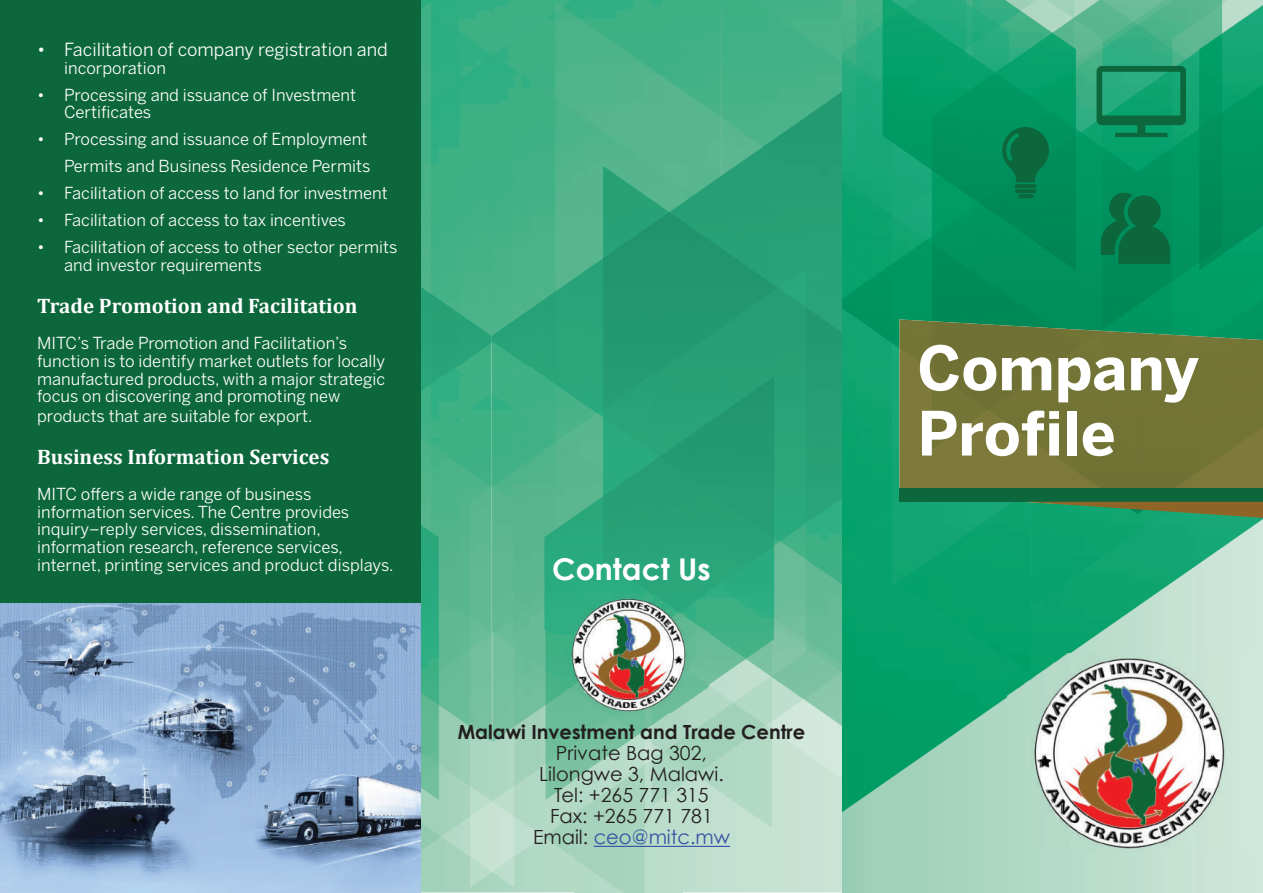
<style>
.page{position:relative;width:1263px;height:893px;background:#fff}
.page>*{position:absolute;margin:0;border:0;box-sizing:border-box;transform-origin:0 0}
.t1{font:700 60.45px/65.2px "Benton Sans";color:#fff}
.t2{font:700 30px "Century Gothic";color:#fff}
.t3{font:700 21px "Cambria";color:#fff}
.t4{font:19.5px/21px "Century Gothic";color:#231f20;text-align:center}
.t5{font:700 19.5px "Century Gothic";color:#231f20}
.t6{font:18px "Benton Sans";color:#fff}
.t7{font:16.5px/17.9px "Benton Sans";color:#fff}
.s1{color:#3853a3}
</style>
<div class="page">
<img style="left:421px;top:0;width:421px;height:630px">
<img style="left:421px;top:630px;width:153px;height:262px">
<img style="left:682px;top:630px;width:160px;height:262px">
<img style="left:574px;top:712px;width:108px;height:180px">
<img style="left:842px;top:0;width:421px;height:893px">
<img style="left:899px;top:319px;width:364px;height:196px">
<div style="left:0;top:0;width:421px;height:893px;background:#0d673c"></div>
<img style="left:0;top:604px;width:421px;height:289px">
<img style="left:556px;top:595px;width:152px;height:117px">
<hr style="left:594px;top:846px;width:136px;height:1px;background:#3853a3">
<img style="left:1008px;top:654px;width:255px;height:197px">
<hr style="left:1015px;top:184px;width:21px;height:4px;background:#0d673c;border-radius:2px">
<hr style="left:1015px;top:189px;width:21px;height:4px;background:#0d673c;border-radius:2px">
<hr style="left:1018px;top:194px;width:15px;height:4px;background:#0d673c;border-radius:2px">
<svg style="left:1002px;top:127px;width:47px;height:55px;background:#087346"></svg>
<svg style="left:1101px;top:193px;width:69px;height:71px;background:#097245"></svg>
<svg style="left:1096px;top:66px;width:90px;height:71px;background:#139162"></svg>
<div style="left:899px;top:488px;width:364px;height:14px;background:#0d673c"></div>
<svg style="left:1025px;top:502px;width:238px;height:17px;background:#4a874e"></svg>
<p class="t6" style="left:37px;top:39px;width:352px">• Facilitation of company registration and</p>
<p class="t7" style="left:64px;top:59px;width:103px">incorporation</p>
<p class="t7" style="left:64px;top:86px;width:293px;text-indent:-27px">• Processing and issuance of Investment<br>Certificates</p>
<p class="t7" style="left:37px;top:126px;width:335px;line-height:27px;text-align:right">• Processing and issuance of Employment<br>Permits and Business Residence Permits</p>
<p class="t7" style="left:37px;top:184px;width:352px">• Facilitation of access to land for investment</p>
<p class="t7" style="left:37px;top:211px;width:310px">• Facilitation of access to tax incentives</p>
<p class="t7" style="left:64px;top:238px;width:335px;text-indent:-27px">• Facilitation of access to other sector permits and investor requirements</p>
<p class="t3" style="left:37px;top:291px;width:322px">Trade Promotion and Facilitation</p>
<p class="t7" style="left:37px;top:334px;width:350px">MITC’s Trade Promotion and Facilitation’s function is to identify market outlets for locally manufactured products, with a major strategic focus on discovering and promoting new</p>
<p class="t7" style="left:37px;top:407px;width:277px">products that are suitable for export.</p>
<p class="t3" style="left:37px;top:442px;width:294px">Business Information Services</p>
<p class="t7" style="left:37px;top:485px;width:358px">MITC offers a wide range of business information services. The Centre provides inquiry–reply services, dissemination, information research, reference services, internet, printing services and product displays.</p>
<h2 class="t2" style="left:552px;top:550px;width:160px">Contact Us</h2>
<p class="t5" style="left:458px;top:720px;width:349px">Malawi Investment and Trade Centre</p>
<p class="t4" style="left:533px;top:742px;width:198px">Private Bag 302,<br>Lilongwe 3, Malawi.<br>Tel: +265 771 315<br>Fax: +265 771 781<br>Email: <span class="s1">ceo@mitc.mw</span></p>
<h1 class="t1" style="left:917px;top:335px;width:283px">Company<br>Profile</h1>
</div>
